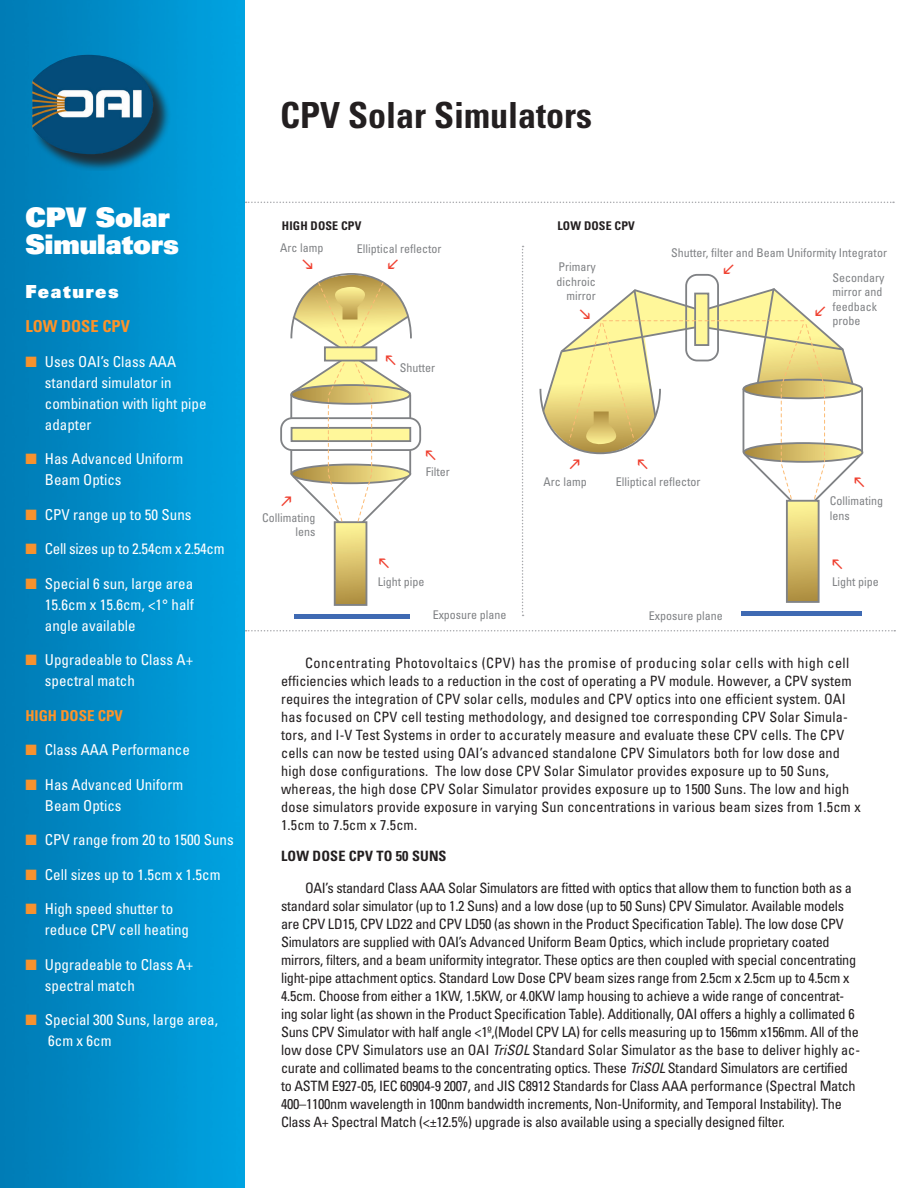
<style>
.page{position:relative;width:918px;height:1188px;background:#fff}
.page>*{position:absolute;margin:0;border:0;box-sizing:border-box;transform-origin:0 0}
.t1{font:700 condensed 36px "Univers";color:#231f20}
.t2{font:900 27px "Univers";color:#fff}
.t3{font:900 18px "Univers";letter-spacing:.09em;color:#fff}
.t4{font:18px "Wingdings 3";color:#ef3e2e}
.t5{font:700 condensed 16.5px "Univers";color:#ff9328}
.t6{font:condensed 15px/21px "Univers";color:#fff}
.t7{font:condensed 15px "Univers";letter-spacing:-.02em;color:#fff}
.t8{font:700 condensed 15px "Univers";color:#ff9328}
.t9{font:condensed 14.25px/18px "Univers";letter-spacing:-.02em;color:#231f20}
.t10{font:condensed 14.25px/18px "Univers";letter-spacing:.01em;color:#231f20}
.t11{font:700 condensed 14.25px "Univers";letter-spacing:.01em;color:#231f20}
.t12{font:condensed 12px "Univers";color:#808285}
.t13{font:700 condensed 12px "Univers";letter-spacing:.01em;color:#231f20}
.s1{color:#f6922e}
.s2{font-style:italic}
</style>
<div class="page">
<img style="left:0;top:0;width:245px;height:1188px">
<div style="left:31px;top:54px;width:136px;height:114px;background:#231f20;opacity:.4"></div>
<div style="left:35px;top:57px;width:137px;height:114px;background:#231f20;opacity:.75"></div>
<img style="left:32px;top:55px;width:121px;height:99px">
<svg style="left:246px;top:202px;width:648px;height:1px"></svg>
<svg style="left:246px;top:630px;width:649px;height:1px"></svg>
<svg style="left:522px;top:246px;width:2px;height:370px"></svg>
<div style="left:685px;top:274px;width:34px;height:87px;border:2px solid #808285;border-radius:11px"></div>
<hr style="left:742px;top:612px;width:120px;height:4px;background:#3f6ab3">
<hr style="left:294px;top:614px;width:116px;height:4px;background:#3f6ab3">
<div style="left:280px;top:417px;width:141px;height:34px;border:2px solid #808285;border-radius:11px"></div>
<svg style="left:282px;top:273px;width:131px;height:332px"></svg>
<svg style="left:539px;top:286px;width:325px;height:316px"></svg>
<p class="t1" style="left:280px;top:93px;width:314px">CPV Solar Simulators</p>
<p class="t2" style="left:25px;top:200px;width:146px">CPV Solar</p>
<p class="t2" style="left:25px;top:227px;width:155px">Simulators</p>
<p class="t3" style="left:25px;top:279px;width:95px">Features</p>
<p class="t5" style="left:25px;top:316px;width:106px">LOW DOSE CPV</p>
<p class="t6" style="left:45px;top:350px;width:163px;text-indent:-20px"><span class="s1">■</span> Uses OAI’s Class AAA standard simulator in combination with light pipe adapter</p>
<p class="t6" style="left:45px;top:448px;width:140px;text-indent:-20px"><span class="s1">■</span> Has Advanced Uniform<br>Beam Optics</p>
<p class="t6" style="left:25px;top:503px;width:168px"><span class="s1">■</span> CPV range up to 50 Suns</p>
<p class="t7" style="left:25px;top:539px;width:201px"><span class="s1">■</span> Cell sizes up to 2.54cm x 2.54cm</p>
<p class="t6" style="left:45px;top:572px;width:151px;text-align:justify;text-indent:-20px"><span class="s1">■</span> Special 6 sun, large area 15.6cm x 15.6cm, &lt;1° half angle available</p>
<p class="t6" style="left:45px;top:649px;width:150px;text-indent:-20px"><span class="s1">■</span> Upgradeable to Class A+ spectral match</p>
<p class="t8" style="left:25px;top:706px;width:99px">HIGH DOSE CPV</p>
<p class="t6" style="left:25px;top:739px;width:166px"><span class="s1">■</span> Class AAA Performance</p>
<p class="t6" style="left:45px;top:773px;width:140px;text-indent:-20px"><span class="s1">■</span> Has Advanced Uniform<br>Beam Optics</p>
<p class="t6" style="left:25px;top:829px;width:210px"><span class="s1">■</span> CPV range from 20 to 1500 Suns</p>
<p class="t6" style="left:25px;top:863px;width:197px"><span class="s1">■</span> Cell sizes up to 1.5cm x 1.5cm</p>
<p class="t6" style="left:45px;top:898px;width:146px;text-indent:-20px"><span class="s1">■</span> High speed shutter to reduce CPV cell heating</p>
<p class="t6" style="left:45px;top:953px;width:150px;text-indent:-20px"><span class="s1">■</span> Upgradeable to Class A+ spectral match</p>
<p class="t6" style="left:48px;top:1009px;width:171px;text-indent:-23px"><span class="s1">■</span> Special 300 Suns, large area,<br>6cm x 6cm</p>
<p class="t13" style="left:282px;top:219px;width:81px">HIGH DOSE CPV</p>
<p class="t13" style="left:558px;top:219px;width:79px">LOW DOSE CPV</p>
<p class="t12" style="left:280px;top:240px;width:45px">Arc lamp</p>
<p class="t12" style="left:357px;top:241px;width:86px">Elliptical reflector</p>
<p class="t4" style="left:401px;top:354px;width:14px;rotate:90deg">●</p>
<p class="t12" style="left:400px;top:360px;width:37px">Shutter</p>
<p class="t12" style="left:558px;top:259px;width:39px">Primary</p>
<p class="t12" style="left:556px;top:274px;width:41px">dichroic</p>
<p class="t12" style="left:566px;top:288px;width:31px">mirror</p>
<p class="t12" style="left:671px;top:245px;width:217px">Shutter, filter and Beam Uniformity Integrator</p>
<p class="t12" style="left:833px;top:270px;width:53px">Secondary</p>
<p class="t12" style="left:833px;top:284px;width:51px">mirror and</p>
<p class="t12" style="left:833px;top:299px;width:46px">feedback</p>
<p class="t12" style="left:833px;top:313px;width:29px">probe</p>
<p class="t12" style="left:262px;top:510px;width:55px">Collimating</p>
<p class="t12" style="left:295px;top:524px;width:21px">lens</p>
<p class="t4" style="left:441px;top:449px;width:14px;rotate:90deg">●</p>
<p class="t12" style="left:426px;top:464px;width:25px">Filter</p>
<p class="t12" style="left:544px;top:474px;width:45px">Arc lamp</p>
<p class="t4" style="left:653px;top:458px;width:14px;rotate:90deg">●</p>
<p class="t12" style="left:616px;top:474px;width:86px">Elliptical reflector</p>
<p class="t4" style="left:870px;top:476px;width:14px;rotate:90deg">●</p>
<p class="t12" style="left:830px;top:493px;width:55px">Collimating</p>
<p class="t12" style="left:830px;top:508px;width:21px">lens</p>
<p class="t4" style="left:394px;top:557px;width:14px;rotate:90deg">●</p>
<p class="t4" style="left:847px;top:558px;width:14px;rotate:90deg">●</p>
<p class="t12" style="left:378px;top:574px;width:48px">Light pipe</p>
<p class="t12" style="left:832px;top:575px;width:48px">Light pipe</p>
<p class="t12" style="left:433px;top:607px;width:75px">Exposure plane</p>
<p class="t12" style="left:649px;top:608px;width:75px">Exposure plane</p>
<p class="t10" style="left:281px;top:653px;width:581px;text-indent:24px">Concentrating Photovoltaics (CPV) has the promise of producing solar cells with high cell efficiencies which leads to a reduction in the cost of operating a PV module. However, a CPV system requires the integration of CPV solar cells, modules and CPV optics into one efficient system. OAI has focused on CPV cell testing methodology, and designed toe corresponding CPV Solar Simula&shy;tors, and I-V Test Systems in order to accurately measure and evaluate these CPV cells. The CPV cells can now be tested using OAI’s advanced standalone CPV Simulators both for low dose and high dose configurations. The low dose CPV Solar Simulator provides exposure up to 50 Suns, whereas, the high dose CPV Solar Simulator provides exposure up to 1500 Suns. The low and high dose simulators provide exposure in varying Sun concentrations in various beam sizes from 1.5cm x 1.5cm to 7.5cm x 7.5cm.</p>
<p class="t11" style="left:281px;top:848px;width:167px">LOW DOSE CPV TO 50 SUNS</p>
<p class="t9" style="left:281px;top:878px;width:581px;text-indent:24px">OAI’s standard Class AAA Solar Simulators are fitted with optics that allow them to function both as a standard solar simulator (up to 1.2 Suns) and a low dose (up to 50 Suns) CPV Simulator. Available models are CPV LD15, CPV LD22 and CPV LD50 (as shown in the Product Specification Table). The low dose CPV Simulators are supplied with OAI’s Advanced Uniform Beam Optics, which include proprietary coated mirrors, filters, and a beam uniformity integrator. These optics are then coupled with special concentrating light-pipe attachment optics. Standard Low Dose CPV beam sizes range from 2.5cm x 2.5cm up to 4.5cm x 4.5cm. Choose from either a 1KW, 1.5KW, or 4.0KW lamp housing to achieve a wide range of concentrat&shy;ing solar light (as shown in the Product Specification Table). Additionally, OAI offers a highly a collimated 6<br>Suns CPV Simulator with half angle &lt;1º,(Model CPV LA) for cells measuring up to 156mm x156mm. All of the low dose CPV Simulators use an OAI <span class="s2">TriSOL</span> Standard Solar Simulator as the base to deliver highly ac&shy;curate and collimated beams to the concentrating optics. These <span class="s2">TriSOL</span> Standard Simulators are certified to ASTM E927-05, IEC 60904-9 2007, and JIS C8912 Standards for Class AAA performance (Spectral Match 400–1100nm wavelength in 100nm bandwidth increments, Non-Uniformity, and Temporal Instability). The Class A+ Spectral Match (&lt;±12.5%) upgrade is also available using a specially designed filter.</p>
</div>
